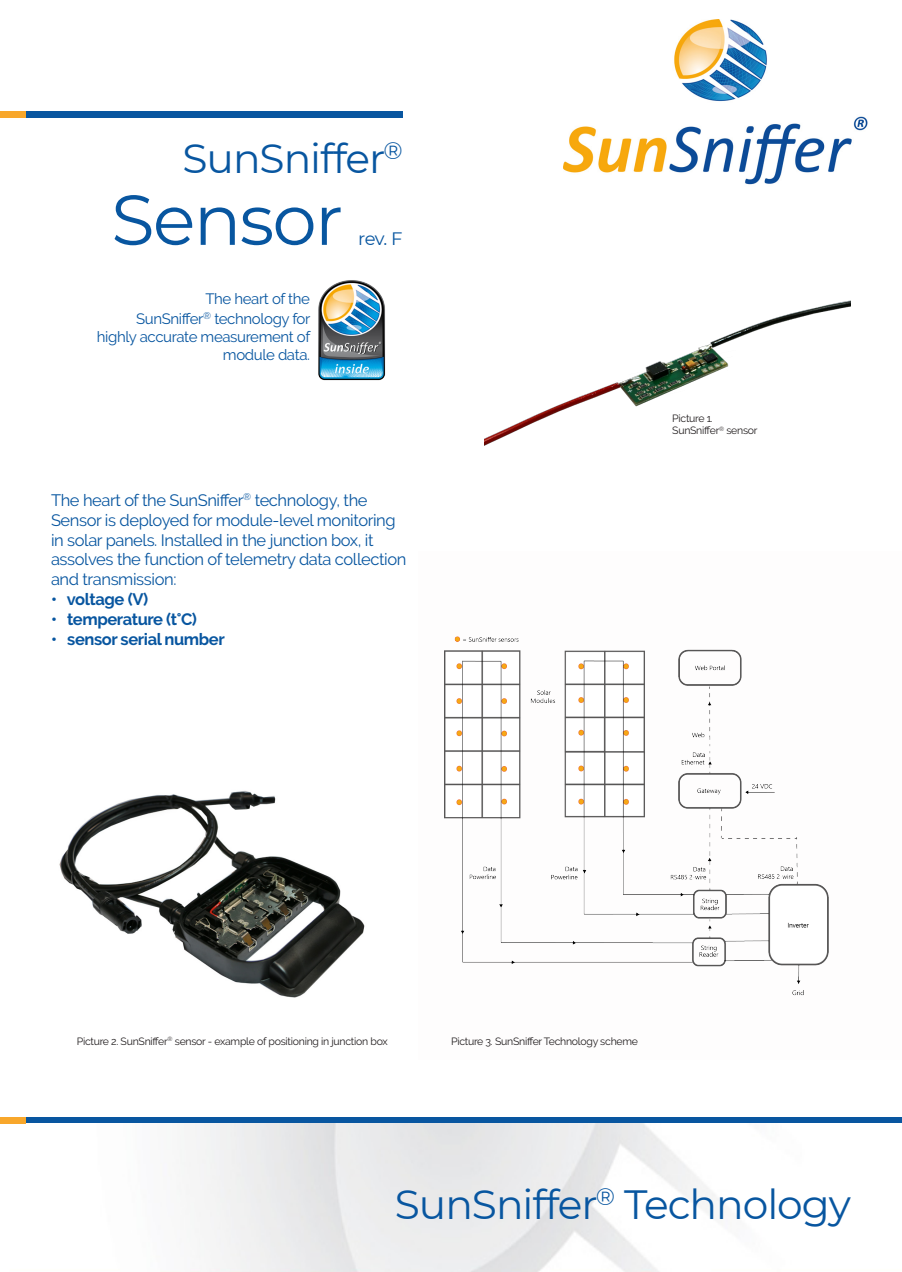
<style>
.page{position:relative;width:902px;height:1272px;background:#fff}
.page>*{position:absolute;margin:0;border:0;box-sizing:border-box;transform-origin:0 0}
.t1{font:70.5px "Montserrat";letter-spacing:-.025em;color:#0856a0}
.t2{font:40.8px "Montserrat";letter-spacing:-.025em;color:#0856a0}
.t3{font:18px "Montserrat";color:#0856a0}
.t4{font:16.5px/19.8px "Raleway";letter-spacing:-.025em;color:#0856a0}
.t5{font:700 16.5px "Raleway";letter-spacing:-.025em;color:#0856a0}
.t6{font:15px "Raleway";letter-spacing:-.025em;color:#0856a0}
.t7{font:10.5px "Raleway";letter-spacing:-.025em;color:#231f20}
</style>
<div class="page">
<img style="left:445px;top:636px;width:384px;height:360px">
<div style="left:26px;top:112px;width:376px;height:6px;background:#0856a0"></div>
<div style="left:0;top:112px;width:26px;height:6px;background:#f8a72b"></div>
<img style="left:318px;top:280px;width:68px;height:101px">
<div style="left:26px;top:1117px;width:875px;height:6px;background:#0856a0"></div>
<img style="left:563px;top:19px;width:305px;height:166px">
<img style="left:0;top:1123px;width:718px;height:148px">
<img style="left:484px;top:300px;width:366px;height:146px">
<div style="left:0;top:1117px;width:26px;height:6px;background:#f8a72b"></div>
<img style="left:59px;top:791px;width:306px;height:207px">
<p class="t2" style="left:182px;top:130px;width:222px">SunSniffer<sup>®</sup></p>
<p class="t1" style="left:111px;top:171px;width:233px">Sensor</p>
<p class="t3" style="left:358px;top:226px;width:46px">rev. F</p>
<p class="t6" style="left:205px;top:290px;width:106px">The heart of the</p>
<p class="t6" style="left:136px;top:310px;width:176px">SunSniffer<sup>®</sup> technology for</p>
<p class="t6" style="left:97px;top:328px;width:215px">highly accurate measurement of</p>
<p class="t6" style="left:223px;top:346px;width:89px">module data.</p>
<p class="t4" style="left:51px;top:490px;width:357px">The heart of the SunSniffer<sup>®</sup> technology, the Sensor is deployed for module-level monitoring in solar panels. Installed in the junction box, it assolves the function of telemetry data collection and transmission:</p>
<p class="t5" style="left:51px;top:589px;width:99px">• voltage (V)</p>
<p class="t5" style="left:51px;top:609px;width:147px">• temperature (t°C)</p>
<p class="t5" style="left:51px;top:629px;width:175px">• sensor serial number</p>
<p class="t7" style="left:672px;top:412px;width:42px">Picture 1.</p>
<p class="t7" style="left:672px;top:424px;width:87px">SunSniffer<sup>®</sup> sensor</p>
<p class="t7" style="left:77px;top:1034px;width:312px">Picture 2. SunSniffer<sup>®</sup> sensor - example of positioning in junction box</p>
<p class="t7" style="left:451px;top:1034px;width:188px">Picture 3. SunSniffer Technology scheme</p>
<p class="t2" style="left:395px;top:1175px;width:457px">SunSniffer<sup>®</sup> Technology</p>
</div>
